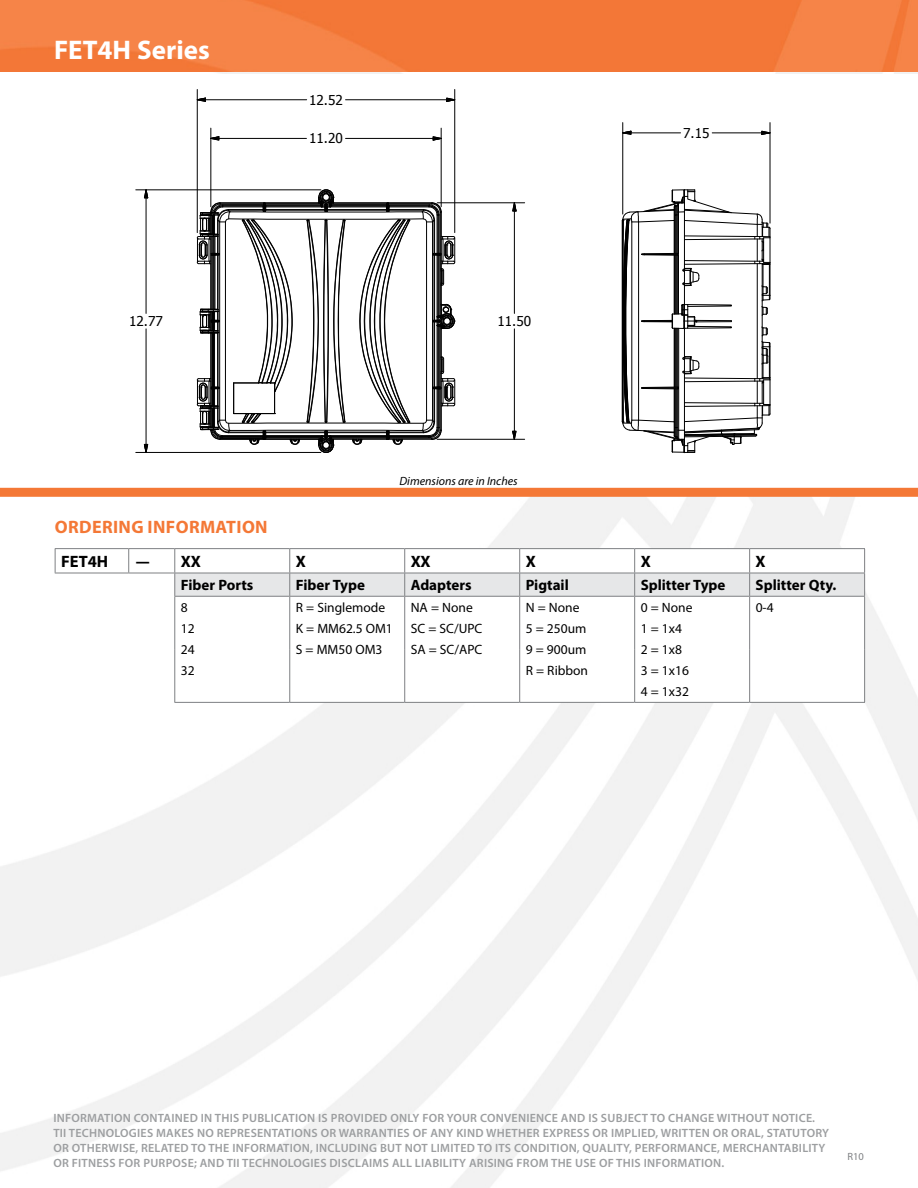
<style>
.page{position:relative;width:918px;height:1188px;background:#fff}
.page>*{position:absolute;margin:0;border:0;box-sizing:border-box;transform-origin:0 0}
.t1{font:700 27px "Myriad Pro";color:#fff}
.t2{font:700 18px "Myriad Pro";letter-spacing:.02em;color:#f47836}
.t3{font:700 16.5px "Myriad Pro";color:#000}
.t4{font:700 16.5px "Myriad Pro";color:#000;scale:3 1}
.t5{font:700 15px "Myriad Pro";color:#000}
.t6{font:13.5px/21px "Myriad Pro";color:#000}
.t7{font:13.5px "Tahoma";color:#000}
.t8{font:600 12px/15px "Myriad Pro";letter-spacing:.02em;color:#9c9ea0}
.t9{font:italic 12px "Myriad Pro";color:#000}
.t10{font:10.5px "Myriad Pro";color:#7e8083}
</style>
<div class="page">
<img style="left:0;top:0;width:918px;height:72px">
<div style="left:0;top:488px;width:918px;height:9px;background:#f47836"></div>
<svg style="left:56px;top:549px;width:808px;height:153px"></svg>
<hr style="left:55px;top:548px;width:74px;height:1px;background:#7e8083">
<svg style="left:55px;top:549px;width:1px;height:24px"></svg>
<hr style="left:129px;top:548px;width:46px;height:1px;background:#7e8083">
<svg style="left:128px;top:549px;width:1px;height:24px"></svg>
<hr style="left:175px;top:548px;width:115px;height:1px;background:#7e8083">
<hr style="left:290px;top:548px;width:115px;height:1px;background:#7e8083">
<hr style="left:405px;top:548px;width:115px;height:1px;background:#7e8083">
<hr style="left:520px;top:548px;width:115px;height:1px;background:#7e8083">
<hr style="left:635px;top:548px;width:115px;height:1px;background:#7e8083">
<hr style="left:750px;top:548px;width:115px;height:1px;background:#7e8083">
<svg style="left:174px;top:549px;width:691px;height:47px"></svg>
<hr style="left:55px;top:573px;width:74px;height:1px;background:#7e8083">
<hr style="left:129px;top:573px;width:46px;height:1px;background:#7e8083">
<hr style="left:175px;top:573px;width:115px;height:1px;background:#7e8083">
<hr style="left:290px;top:573px;width:115px;height:1px;background:#7e8083">
<hr style="left:405px;top:573px;width:115px;height:1px;background:#7e8083">
<hr style="left:520px;top:573px;width:115px;height:1px;background:#7e8083">
<hr style="left:635px;top:573px;width:115px;height:1px;background:#7e8083">
<hr style="left:750px;top:573px;width:115px;height:1px;background:#7e8083">
<hr style="left:174px;top:596px;width:116px;height:1px;background:#7e8083">
<hr style="left:174px;top:597px;width:1px;height:52px;background:#7e8083">
<hr style="left:290px;top:596px;width:115px;height:1px;background:#7e8083">
<hr style="left:289px;top:597px;width:1px;height:52px;background:#7e8083">
<hr style="left:405px;top:596px;width:115px;height:1px;background:#7e8083">
<hr style="left:404px;top:597px;width:1px;height:52px;background:#7e8083">
<hr style="left:520px;top:596px;width:115px;height:1px;background:#7e8083">
<hr style="left:519px;top:597px;width:1px;height:52px;background:#7e8083">
<hr style="left:635px;top:596px;width:115px;height:1px;background:#7e8083">
<hr style="left:634px;top:597px;width:1px;height:52px;background:#7e8083">
<hr style="left:750px;top:596px;width:115px;height:1px;background:#7e8083">
<hr style="left:749px;top:597px;width:1px;height:52px;background:#7e8083">
<hr style="left:864px;top:597px;width:1px;height:52px;background:#7e8083">
<hr style="left:174px;top:649px;width:1px;height:53px;background:#7e8083">
<hr style="left:289px;top:649px;width:1px;height:53px;background:#7e8083">
<hr style="left:404px;top:649px;width:1px;height:53px;background:#7e8083">
<hr style="left:519px;top:649px;width:1px;height:53px;background:#7e8083">
<hr style="left:634px;top:649px;width:1px;height:53px;background:#7e8083">
<hr style="left:749px;top:649px;width:1px;height:53px;background:#7e8083">
<hr style="left:864px;top:649px;width:1px;height:53px;background:#7e8083">
<hr style="left:174px;top:702px;width:116px;height:1px;background:#7e8083">
<hr style="left:290px;top:702px;width:115px;height:1px;background:#7e8083">
<hr style="left:405px;top:702px;width:115px;height:1px;background:#7e8083">
<hr style="left:520px;top:702px;width:115px;height:1px;background:#7e8083">
<hr style="left:635px;top:702px;width:115px;height:1px;background:#7e8083">
<hr style="left:750px;top:702px;width:115px;height:1px;background:#7e8083">
<svg style="left:197px;top:189px;width:259px;height:264px"></svg>
<svg style="left:622px;top:189px;width:149px;height:264px"></svg>
<svg style="left:211px;top:136px;width:9px;height:5px"></svg>
<svg style="left:432px;top:136px;width:9px;height:5px"></svg>
<hr style="left:219px;top:138px;width:87px;height:1px;background:#000">
<hr style="left:346px;top:138px;width:87px;height:1px;background:#000">
<hr style="left:441px;top:128px;width:1px;height:79px;background:#000">
<hr style="left:210px;top:128px;width:1px;height:79px;background:#000">
<svg style="left:196px;top:97px;width:10px;height:5px"></svg>
<svg style="left:446px;top:97px;width:10px;height:5px"></svg>
<hr style="left:205px;top:99px;width:102px;height:1px;background:#000">
<hr style="left:346px;top:99px;width:101px;height:1px;background:#000">
<hr style="left:454px;top:89px;width:1px;height:144px;background:#000">
<hr style="left:197px;top:89px;width:1px;height:144px;background:#000">
<svg style="left:512px;top:203px;width:5px;height:16px"></svg>
<svg style="left:512px;top:430px;width:5px;height:9px"></svg>
<hr style="left:514px;top:211px;width:1px;height:102px;background:#000">
<hr style="left:514px;top:329px;width:1px;height:102px;background:#000">
<hr style="left:437px;top:202px;width:88px;height:1px;background:#000">
<hr style="left:437px;top:439px;width:88px;height:1px;background:#000">
<svg style="left:143px;top:190px;width:6px;height:16px"></svg>
<svg style="left:143px;top:443px;width:6px;height:9px"></svg>
<hr style="left:146px;top:198px;width:1px;height:115px;background:#000">
<hr style="left:146px;top:329px;width:1px;height:115px;background:#000">
<hr style="left:136px;top:189px;width:185px;height:1px;background:#000">
<hr style="left:136px;top:452px;width:185px;height:1px;background:#000">
<svg style="left:623px;top:130px;width:9px;height:5px"></svg>
<svg style="left:761px;top:130px;width:9px;height:5px"></svg>
<hr style="left:631px;top:132px;width:50px;height:1px;background:#000">
<hr style="left:712px;top:132px;width:50px;height:1px;background:#000">
<hr style="left:622px;top:123px;width:1px;height:91px;background:#000">
<hr style="left:770px;top:123px;width:1px;height:100px;background:#000">
<h1 class="t1" style="left:54px;top:32px;width:157px">FET4H Series</h1>
<p class="t7" style="left:309px;top:91px;width:35px">12.52</p>
<p class="t7" style="left:309px;top:129px;width:35px">11.20</p>
<p class="t7" style="left:129px;top:312px;width:35px">12.77</p>
<p class="t7" style="left:498px;top:312px;width:35px">11.50</p>
<p class="t9" style="left:399px;top:473px;width:120px">Dimensions are in Inches</p>
<p class="t7" style="left:683px;top:124px;width:28px">7.15</p>
<h2 class="t2" style="left:55px;top:515px;width:214px">ORDERING INFORMATION</h2>
<h3 class="t3" style="left:61px;top:551px;width:49px">FET4H</h3>
<h3 class="t4" style="left:135px;top:551px;width:24px">- XX</h3>
<h3 class="t3" style="left:296px;top:551px;width:12px">X</h3>
<h3 class="t3" style="left:411px;top:551px;width:22px">XX</h3>
<h3 class="t3" style="left:526px;top:551px;width:12px">X</h3>
<h3 class="t3" style="left:641px;top:551px;width:12px">X</h3>
<h3 class="t3" style="left:756px;top:551px;width:12px">X</h3>
<p class="t5" style="left:181px;top:575px;width:74px">Fiber Ports</p>
<p class="t5" style="left:296px;top:575px;width:71px">Fiber Type</p>
<p class="t5" style="left:411px;top:575px;width:63px">Adapters</p>
<p class="t5" style="left:526px;top:575px;width:45px">Pigtail</p>
<p class="t5" style="left:641px;top:575px;width:86px">Splitter Type</p>
<p class="t5" style="left:756px;top:575px;width:82px">Splitter Qty.</p>
<p class="t6" style="left:181px;top:597px;width:15px">8<br>12<br>24<br>32</p>
<p class="t6" style="left:296px;top:597px;width:99px">R = Singlemode<br>K = MM62.5 OM1<br>S = MM50 OM3</p>
<p class="t6" style="left:411px;top:597px;width:73px">NA = None<br>SC = SC/UPC<br>SA = SC/APC</p>
<p class="t6" style="left:526px;top:597px;width:64px">N = None<br>5 = 250um<br>9 = 900um<br>R = Ribbon</p>
<p class="t6" style="left:641px;top:597px;width:53px">0 = None<br>1 = 1x4<br>2 = 1x8<br>3 = 1x16<br>4 = 1x32</p>
<p class="t6" style="left:756px;top:597px;width:19px">0-4</p>
<p class="t8" style="left:53px;top:1110px;width:777px">INFORMATION CONTAINED IN THIS PUBLICATION IS PROVIDED ONLY FOR YOUR CONVENIENCE AND IS SUBJECT TO CHANGE WITHOUT NOTICE.<br>TII TECHNOLOGIES MAKES NO REPRESENTATIONS OR WARRANTIES OF ANY KIND WHETHER EXPRESS OR IMPLIED, WRITTEN OR ORAL, STATUTORY OR OTHERWISE, RELATED TO THE INFORMATION, INCLUDING BUT NOT LIMITED TO ITS CONDITION, QUALITY, PERFORMANCE, MERCHANTABILITY OR FITNESS FOR PURPOSE; AND TII TECHNOLOGIES DISCLAIMS ALL LIABILITY ARISING FROM THE USE OF THIS INFORMATION.</p>
<p class="t10" style="left:848px;top:1150px;width:18px">R10</p>
</div>
